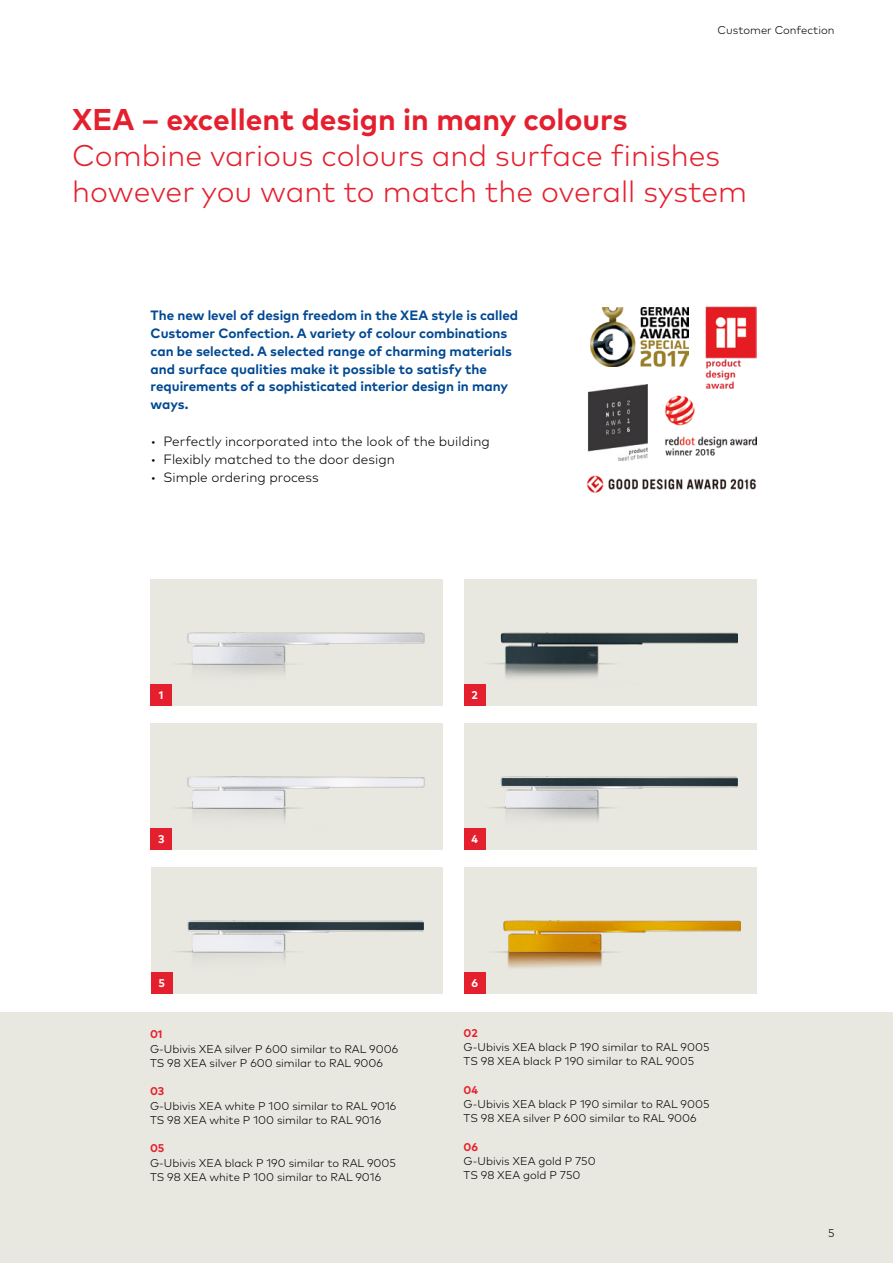
<style>
.page{position:relative;width:893px;height:1263px;background:#fff}
.page>*{position:absolute;margin:0;border:0;box-sizing:border-box;transform-origin:0 0}
.t1{font:300 30px/36px "Mark Pro";color:#e5202e}
.t2{font:700 30px "Mark Pro";color:#e5202e}
.t3{font:700 13.5px/18px "Mark Pro";color:#004993}
.t4{font:300 13.5px "Mark Pro";color:#000}
.t5{font:300 11.25px/14.2px "Mark Pro";color:#000}
.t6{font:700 11.25px "Mark Pro";color:#e5202e}
.t7{font:700 11.25px "Mark Pro";color:#fff}
</style>
<div class="page">
<div style="left:0;top:1012px;width:893px;height:251px;background:#e9e8e0"></div>
<div style="left:151px;top:579px;width:292px;height:126px;background:#e9e8e0"></div>
<div style="left:151px;top:723px;width:292px;height:126px;background:#e9e8e0"></div>
<div style="left:151px;top:867px;width:292px;height:126px;background:#e9e8e0"></div>
<div style="left:464px;top:579px;width:292px;height:126px;background:#e9e8e0"></div>
<div style="left:464px;top:723px;width:292px;height:126px;background:#e9e8e0"></div>
<div style="left:464px;top:867px;width:292px;height:126px;background:#e9e8e0"></div>
<div style="left:464px;top:684px;width:21px;height:21px;background:#e5202e"></div>
<div style="left:464px;top:828px;width:21px;height:21px;background:#e5202e"></div>
<div style="left:464px;top:972px;width:21px;height:21px;background:#e5202e"></div>
<div style="left:151px;top:684px;width:21px;height:21px;background:#e5202e"></div>
<div style="left:151px;top:828px;width:21px;height:21px;background:#e5202e"></div>
<div style="left:151px;top:972px;width:22px;height:21px;background:#e5202e"></div>
<img style="left:664px;top:395px;width:92px;height:61px">
<img style="left:590px;top:308px;width:98px;height:59px">
<img style="left:587px;top:385px;width:61px;height:76px">
<img style="left:705px;top:307px;width:52px;height:81px">
<img style="left:586px;top:475px;width:171px;height:18px">
<img style="left:180px;top:632px;width:244px;height:43px">
<img style="left:491px;top:776px;width:247px;height:45px">
<img style="left:180px;top:776px;width:244px;height:45px">
<img style="left:490px;top:632px;width:248px;height:46px">
<img style="left:496px;top:920px;width:244px;height:49px">
<img style="left:177px;top:920px;width:247px;height:42px">
<p class="t5" style="left:718px;top:22px;width:118px">Customer Confection</p>
<h1 class="t2" style="left:72px;top:97px;width:557px">XEA – excellent design in many colours</h1>
<h1 class="t1" style="left:72px;top:136px;width:676px">Combine various colours and surface finishes however you want to match the overall system</h1>
<p class="t3" style="left:151px;top:305px;width:369px">The new level of design freedom in the XEA style is called Customer Confection. A variety of colour combinations can be selected. A selected range of charming materials and surface qualities make it possible to satisfy the requirements of a sophisticated interior design in many ways.</p>
<p class="t4" style="left:151px;top:431px;width:341px">• Perfectly incorporated into the look of the building</p>
<p class="t4" style="left:151px;top:449px;width:246px">• Flexibly matched to the door design</p>
<p class="t4" style="left:151px;top:467px;width:169px">• Simple ordering process</p>
<p class="t7" style="left:159px;top:687px;width:6px">1</p>
<p class="t7" style="left:471px;top:687px;width:8px">2</p>
<p class="t7" style="left:158px;top:831px;width:8px">3</p>
<p class="t7" style="left:471px;top:831px;width:8px">4</p>
<p class="t7" style="left:159px;top:975px;width:8px">5</p>
<p class="t7" style="left:471px;top:975px;width:8px">6</p>
<p class="t6" style="left:150px;top:1026px;width:14px">01</p>
<p class="t5" style="left:150px;top:1040px;width:250px">G-Ubivis XEA silver P 600 similar to RAL 9006<br>TS 98 XEA silver P 600 similar to RAL 9006</p>
<p class="t6" style="left:150px;top:1083px;width:16px">03</p>
<p class="t5" style="left:150px;top:1097px;width:248px">G-Ubivis XEA white P 100 similar to RAL 9016<br>TS 98 XEA white P 100 similar to RAL 9016</p>
<p class="t6" style="left:150px;top:1140px;width:16px">05</p>
<p class="t5" style="left:150px;top:1154px;width:247px">G-Ubivis XEA black P 190 similar to RAL 9005<br>TS 98 XEA white P 100 similar to RAL 9016</p>
<p class="t6" style="left:464px;top:1024px;width:16px">02</p>
<p class="t5" style="left:464px;top:1039px;width:247px">G-Ubivis XEA black P 190 similar to RAL 9005<br>TS 98 XEA black P 190 similar to RAL 9005</p>
<p class="t6" style="left:464px;top:1081px;width:16px">04</p>
<p class="t5" style="left:464px;top:1096px;width:247px">G-Ubivis XEA black P 190 similar to RAL 9005<br>TS 98 XEA silver P 600 similar to RAL 9006</p>
<p class="t6" style="left:464px;top:1138px;width:16px">06</p>
<p class="t5" style="left:464px;top:1153px;width:134px">G-Ubivis XEA gold P 750<br>TS 98 XEA gold P 750</p>
<p class="t5" style="left:828px;top:1225px;width:8px">5</p>
</div>
